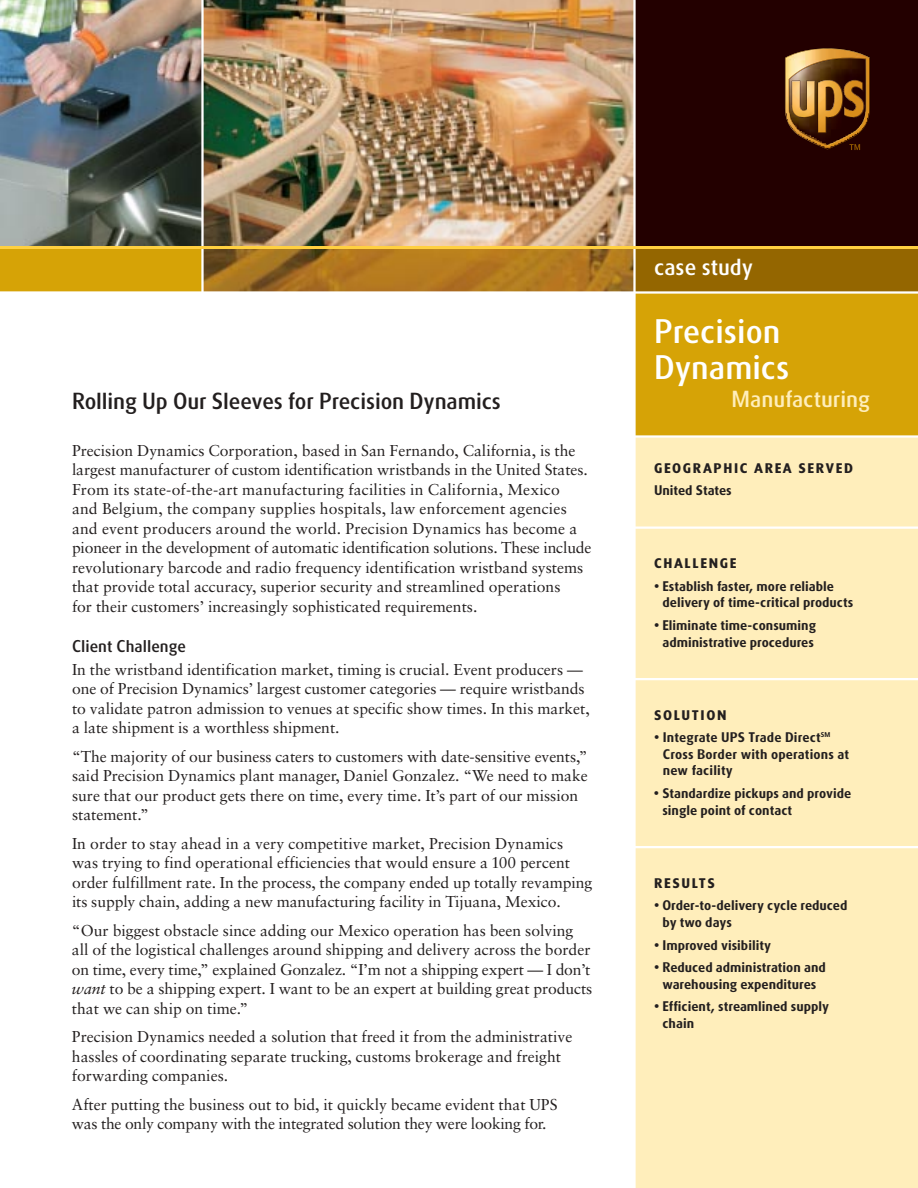
<style>
.page{position:relative;width:918px;height:1188px;background:#fff}
.page>*{position:absolute;margin:0;border:0;box-sizing:border-box;transform-origin:0 0}
.t1{font:500 33px/36px "UPS Sans";color:#fff}
.t2{font:500 22.5px "UPS Sans";letter-spacing:-.005em;color:#231f1f}
.t3{font:500 22.5px "UPS Sans";color:#feb}
.t4{font:500 22.5px "UPS Sans";color:#fff}
.t5{font:500 16.5px "UPS Sans";color:#231f1f}
.t6{font:15.75px/19.5px "Sabon";color:#231f1f}
.t7{font:700 13.5px/16.5px "UPS Sans";color:#231f1f}
.t8{font:800 13.5px "UPS Sans";letter-spacing:.12em;color:#231f1f}
.s1{font-style:italic}
</style>
<div class="page">
<img style="left:0;top:0;width:201px;height:246px">
<div style="left:0;top:248px;width:202px;height:44px;background:#d6a306"></div>
<img style="left:204px;top:0;width:429px;height:246px">
<img style="left:204px;top:249px;width:429px;height:42px">
<div style="left:634px;top:248px;width:284px;height:44px;background:#946600"></div>
<div style="left:634px;top:292px;width:284px;height:144px;background:#d6a306"></div>
<div style="left:634px;top:0;width:284px;height:248px;background:#230000"></div>
<svg style="left:785px;top:48px;width:85px;height:102px"></svg>
<div style="left:634px;top:436px;width:284px;height:752px;background:#feb"></div>
<hr style="left:634px;top:526px;width:284px;height:3px;background:#fff">
<hr style="left:634px;top:678px;width:284px;height:2px;background:#fff">
<hr style="left:634px;top:846px;width:284px;height:2px;background:#fff">
<hr style="left:0;top:291px;width:918px;height:3px;background:#fff">
<hr style="left:634px;top:435px;width:284px;height:3px;background:#fff">
<hr style="left:201px;top:0;width:3px;height:297px;background:#fff">
<hr style="left:633px;top:0;width:3px;height:1188px;background:#fff">
<hr style="left:0;top:246px;width:918px;height:3px;background:#ffd040">
<h2 class="t2" style="left:72px;top:393px;width:431px">Rolling Up Our Sleeves for Precision Dynamics</h2>
<p class="t6" style="left:72px;top:442px;width:521px">Precision Dynamics Corporation, based in San Fernando, California, is the largest manufacturer of custom identification wristbands in the United States.<br>From its state-of-the-art manufacturing facilities in California, Mexico<br>and Belgium, the company supplies hospitals, law enforcement agencies and event producers around the world. Precision Dynamics has become a pioneer in the development of automatic identification solutions. These include revolutionary barcode and radio frequency identification wristband systems that provide total accuracy, superior security and streamlined operations<br>for their customers’ increasingly sophisticated requirements.</p>
<p class="t5" style="left:72px;top:640px;width:115px">Client Challenge</p>
<p class="t6" style="left:72px;top:661px;width:519px">In the wristband identification market, timing is crucial. Event producers — one of Precision Dynamics’ largest customer categories — require wristbands to validate patron admission to venues at specific show times. In this market, a late shipment is a worthless shipment.</p>
<p class="t6" style="left:72px;top:748px;width:517px">“The majority of our business caters to customers with date-sensitive events,” said Precision Dynamics plant manager, Daniel Gonzalez. “We need to make sure that our product gets there on time, every time. It’s part of our mission statement.”</p>
<p class="t6" style="left:72px;top:835px;width:522px">In order to stay ahead in a very competitive market, Precision Dynamics was trying to find operational efficiencies that would ensure a 100 percent order fulfillment rate. In the process, the company ended up totally revamping its supply chain, adding a new manufacturing facility in Tijuana, Mexico.</p>
<p class="t6" style="left:72px;top:922px;width:522px">“Our biggest obstacle since adding our Mexico operation has been solving all of the logistical challenges around shipping and delivery across the border on time, every time,” explained Gonzalez. “I’m not a shipping expert — I don’t <span class="s1">want</span> to be a shipping expert. I want to be an expert at building great products that we can ship on time.”</p>
<p class="t6" style="left:72px;top:1028px;width:502px">Precision Dynamics needed a solution that freed it from the administrative hassles of coordinating separate trucking, customs brokerage and freight forwarding companies.</p>
<p class="t6" style="left:72px;top:1096px;width:487px">After putting the business out to bid, it quickly became evident that UPS was the only company with the integrated solution they were looking for.</p>
<h2 class="t4" style="left:654px;top:258px;width:101px">case study</h2>
<h1 class="t1" style="left:654px;top:317px;width:137px">Precision<br>Dynamics</h1>
<h2 class="t3" style="left:731px;top:391px;width:140px">Manufacturing</h2>
<p class="t8" style="left:654px;top:463px;width:201px">GEOGRAPHIC AREA SERVED</p>
<p class="t7" style="left:654px;top:483px;width:79px">United States</p>
<p class="t8" style="left:654px;top:559px;width:84px">CHALLENGE</p>
<p class="t7" style="left:662px;top:579px;width:192px;text-indent:-8px">• Establish faster, more reliable delivery of time-critical products</p>
<p class="t7" style="left:654px;top:618px;width:164px;text-align:center">• Eliminate time-consuming administrative procedures</p>
<p class="t8" style="left:654px;top:710px;width:74px">SOLUTION</p>
<p class="t7" style="left:663px;top:731px;width:188px;text-indent:-9px">• Integrate UPS Trade Direct<sup>SM<br></sup>Cross Border with operations at new facility</p>
<p class="t7" style="left:662px;top:786px;width:190px;text-indent:-8px">• Standardize pickups and provide single point of contact</p>
<p class="t8" style="left:654px;top:878px;width:62px">RESULTS</p>
<p class="t7" style="left:662px;top:899px;width:186px;text-indent:-8px">• Order-to-delivery cycle reduced by two days</p>
<p class="t7" style="left:654px;top:938px;width:119px">• Improved visibility</p>
<p class="t7" style="left:654px;top:960px;width:173px;text-align:center">• Reduced administration and warehousing expenditures</p>
<p class="t7" style="left:662px;top:999px;width:168px;text-indent:-8px">• Efficient, streamlined supply chain</p>
</div>
